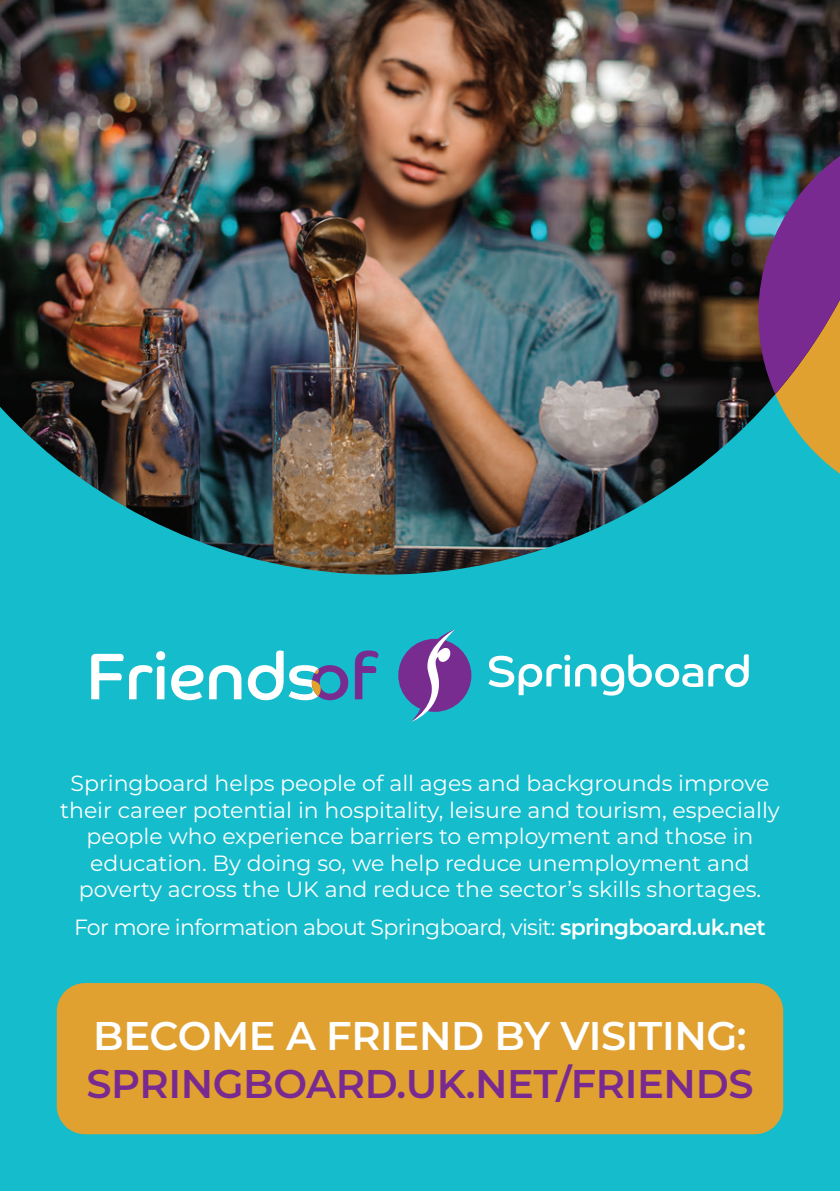
<style>
.page{position:relative;width:840px;height:1191px;background:#fff}
.page>*{position:absolute;margin:0;border:0;box-sizing:border-box;transform-origin:0 0}
.Main_Heading{font:600 40px/48px "Montserrat";letter-spacing:-.01em;color:#792a91}
.White_mass_text{font:22px/26.4px "Montserrat";color:#fff;text-align:center}
.White_mass_text-2{font:22px "Montserrat";letter-spacing:-.03em;color:#fff}
.s1{font-weight:600}
.s2{color:#fff}
</style>
<div class="page">
<div style="left:0;top:0;width:839px;height:1191px;background:#14bccc"></div>
<img style="left:0;top:0;width:839px;height:574px">
<svg style="left:757px;top:119px;width:82px;height:391px"></svg>
<div style="left:398px;top:639px;width:73px;height:73px;background:#792c8f;border-radius:50%"></div>
<svg style="left:411px;top:629px;width:44px;height:93px"></svg>
<svg style="left:488px;top:654px;width:260px;height:41px"></svg>
<svg style="left:91px;top:654px;width:32px;height:45px"></svg>
<svg style="left:129px;top:651px;width:36px;height:48px"></svg>
<svg style="left:171px;top:665px;width:32px;height:35px"></svg>
<svg style="left:209px;top:665px;width:32px;height:34px"></svg>
<svg style="left:354px;top:650px;width:24px;height:49px"></svg>
<svg style="left:248px;top:650px;width:100px;height:50px"></svg>
<div style="left:57px;top:983px;width:725px;height:151px;background:#e0a130;border-radius:28px"></div>
<p class="White_mass_text" style="left:60px;top:769px;width:720px">Springboard helps people of all ages and backgrounds improve their career potential in hospitality, leisure and tourism, especially people who experience barriers to employment and those in education. By doing so, we help reduce unemployment and poverty across the UK and reduce the sector’s skills shortages.</p>
<p class="White_mass_text-2" style="left:74px;top:912px;width:693px">For more information about Springboard, visit: <span class="s1">springboard.uk.net</span></p>
<p class="Main_Heading" style="left:86px;top:1009px;width:668px"><span class="s2">BECOME A FRIEND BY VISITING:<br></span>SPRINGBOARD.UK.NET/FRIENDS</p>
</div>
